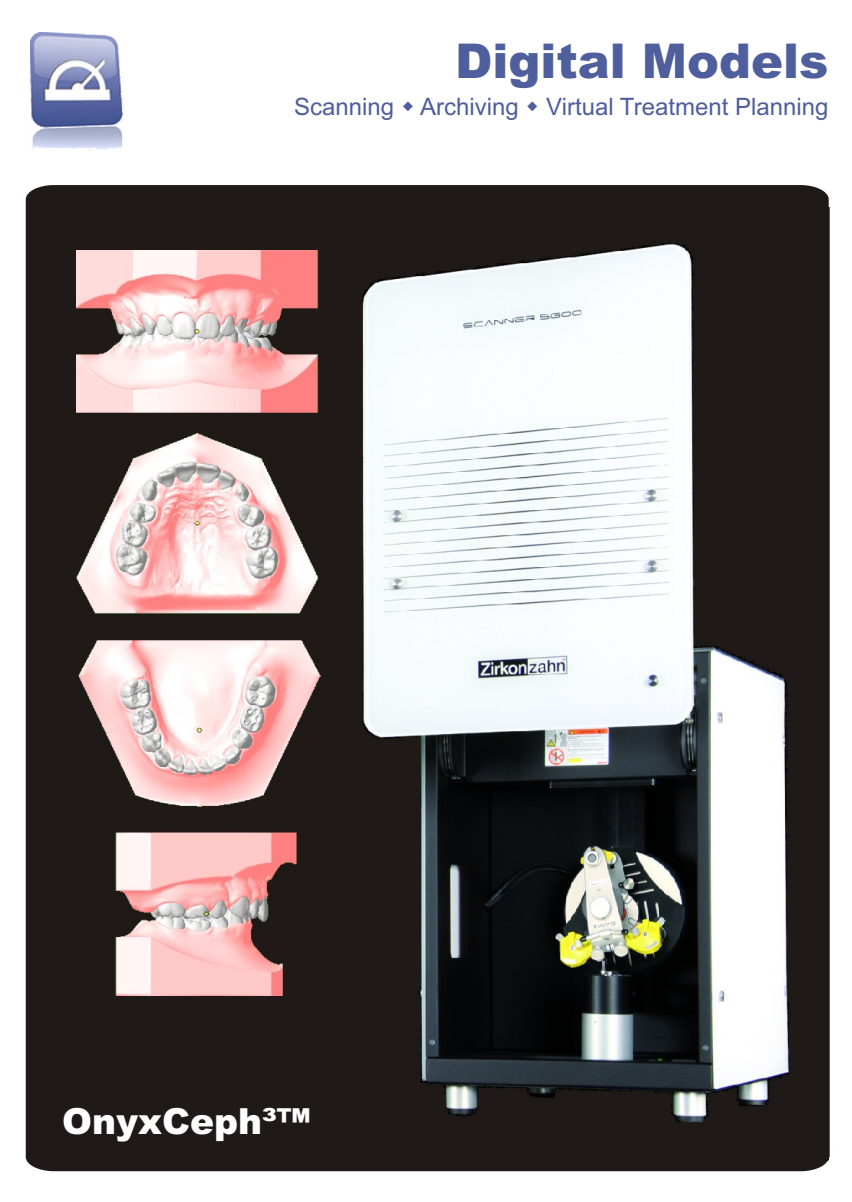
<style>
.page{position:relative;width:852px;height:1202px;background:#fff}
.page>*{position:absolute;margin:0;border:0;box-sizing:border-box;transform-origin:0 0}
.t1{font:900 48px "Arial";color:#4f5e9c}
.t2{font:900 36px "Arial";color:#fff}
.t3{font:24px "Arial";color:#4f5e9c}
</style>
<div class="page">
<div style="left:26px;top:185px;width:803px;height:986px;background:#1f1a17"></div>
<img style="left:30px;top:32px;width:93px;height:118px">
<img style="left:204px;top:208px;width:626px;height:953px">
<img style="left:76px;top:250px;width:245px;height:745px">
<h1 class="t1" style="left:455px;top:44px;width:375px">Digital Models</h1>
<p class="t3" style="left:294px;top:98px;width:536px">Scanning Archiving Virtual Treatment Planning</p>
<h2 class="t2" style="left:62px;top:1109px;width:250px">OnyxCeph³™</h2>
</div>
